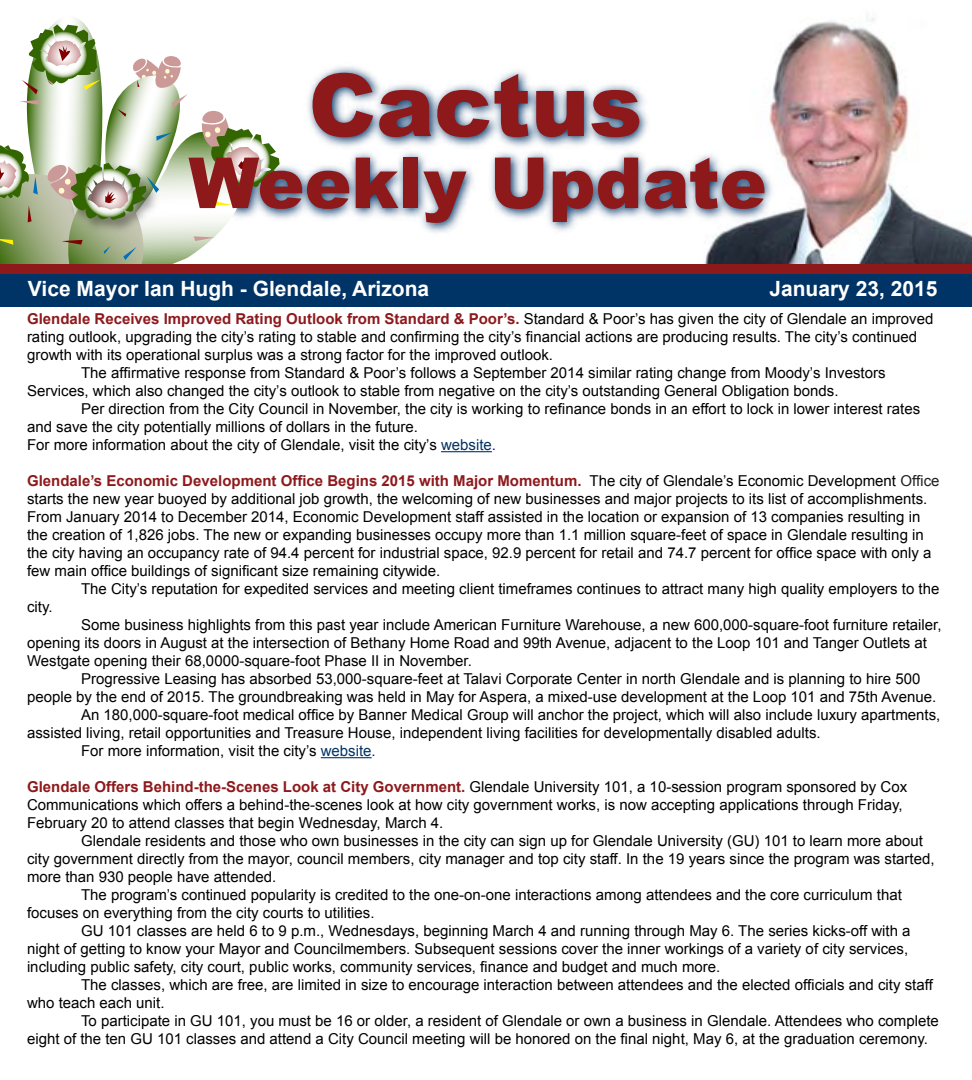
<style>
.page{position:relative;width:972px;height:1080px;background:#fff}
.page>*{position:absolute;margin:0;border:0;box-sizing:border-box;transform-origin:0 0}
.t1{font:900 87px "Arial";color:#8e191b}
.t2{font:900 70.5px "Arial";color:#8e191b}
.t3{font:700 21px "Arial";color:#fff}
.t4{font:15px/18px "Arial";color:#000}
.t5{font:700 15px "Arial";color:#8e191c}
.s1{font-weight:400;color:#000}
.s2{color:#036}
.s3{color:#00f}
.s4{font-weight:700;color:#8e191c}
.s5{color:#202020}
</style>
<div class="page">
<img style="left:886px;top:45px;width:86px;height:219px">
<img style="left:280px;top:16px;width:606px;height:248px">
<svg style="left:0;top:18px;width:280px;height:289px"></svg>
<div style="left:0;top:264px;width:972px;height:24px;background:#8e191b"></div>
<div style="left:0;top:274px;width:972px;height:32px;background:#036"></div>
<div style="left:615px;top:6px;width:133px;height:51px;background:#fff"></div>
<hr style="left:441px;top:451px;width:51px;height:1px;background:#036">
<hr style="left:321px;top:757px;width:51px;height:1px;background:#036">
<h1 class="t1" style="left:308px;top:42px;width:335px">Cactus</h1>
<h2 class="t2" style="left:189px;top:132px;width:580px">Weekly Update</h2>
<h3 class="t3" style="left:28px;top:275px;width:403px">Vice Mayor Ian Hugh - Glendale, Arizona</h3>
<h3 class="t3" style="left:769px;top:275px;width:170px">January 23, 2015</h3>
<p class="t5" style="left:27px;top:309px;width:908px">Glendale Receives Improved Rating Outlook from Standard &amp; Poor’s. <span class="s1">Standard &amp; Poor’s has given the city of Glendale an improved</span></p>
<p class="t4" style="left:27px;top:328px;width:892px">rating outlook, upgrading the city’s rating to stable and confirming the city’s financial actions are producing results. The city’s continued</p>
<p class="t4" style="left:27px;top:346px;width:528px">growth with its operational surplus was a strong factor for the improved outlook.</p>
<p class="t4" style="left:81px;top:364px;width:806px">The affirmative response from Standard &amp; Poor’s follows a September 2014 similar rating change from Moody’s Investors</p>
<p class="t4" style="left:27px;top:382px;width:813px">Services, which also changed the city’s outlook to stable from negative on the city’s outstanding General Obligation bonds.</p>
<p class="t4" style="left:81px;top:400px;width:841px">Per direction from the City Council in November, the city is working to refinance bonds in an effort to lock in lower interest rates</p>
<p class="t4" style="left:27px;top:418px;width:393px">and save the city potentially millions of dollars in the future.</p>
<p class="t4" style="left:27px;top:436px;width:471px">For more information about the city of Glendale, visit the city’s <span class="s2">website</span><span class="s3">.</span></p>
<p class="t4" style="left:27px;top:472px;width:914px"><span class="s4">Glendale’s Economic Development Office Begins 2015 with Major Momentum.</span> The city of Glendale’s Economic Development <span class="s5">Office </span>starts the new year buoyed by additional job growth, the welcoming of new businesses and major projects to its list of accomplishments.<br>From January 2014 to December 2014, Economic Development staff assisted in the location or expansion of 13 companies resulting in the creation of 1,826 jobs. The new or expanding businesses occupy more than 1.1 million square-feet of space in Glendale resulting in the city having an occupancy rate of 94.4 percent for industrial space, 92.9 percent for retail and 74.7 percent for office space with only a few main office buildings of significant size remaining citywide.</p>
<p class="t4" style="left:81px;top:580px;width:860px">The City’s reputation for expedited services and meeting client timeframes continues to attract many high quality employers to the</p>
<p class="t4" style="left:27px;top:598px;width:27px">city.</p>
<p class="t4" style="left:27px;top:616px;width:916px;text-indent:54px">Some business highlights from this past year include American Furniture Warehouse, a new 600,000-square-foot furniture retailer, opening its doors in August at the intersection of Bethany Home Road and 99th Avenue, adjacent to the Loop 101 and Tanger Outlets at<br>Westgate opening their 68,0000-square-foot Phase II in November.</p>
<p class="t4" style="left:81px;top:670px;width:841px">Progressive Leasing has absorbed 53,000-square-feet at Talavi Corporate Center in north Glendale and is planning to hire 500</p>
<p class="t4" style="left:27px;top:688px;width:911px">people by the end of 2015. The groundbreaking was held in May for Aspera, a mixed-use development at the Loop 101 and 75th Avenue.</p>
<p class="t4" style="left:81px;top:706px;width:861px">An 180,000-square-foot medical office by Banner Medical Group will anchor the project, which will also include luxury apartments,</p>
<p class="t4" style="left:27px;top:724px;width:795px">assisted living, retail opportunities and Treasure House, independent living facilities for developmentally disabled adults.</p>
<p class="t4" style="left:81px;top:742px;width:296px">For more information, visit the city’s <span class="s2">website</span><span class="s3">.</span></p>
<p class="t4" style="left:27px;top:778px;width:882px"><span class="s4">Glendale Offers Behind-the-Scenes Look at City Government.</span> Glendale University 101, a 10-session program sponsored by Cox<br>Communications which offers a behind-the-scenes look at how city government works, is now accepting applications through Friday,<br>February 20 to attend classes that begin Wednesday, March 4.</p>
<p class="t4" style="left:81px;top:832px;width:844px">Glendale residents and those who own businesses in the city can sign up for Glendale University (GU) 101 to learn more about</p>
<p class="t4" style="left:27px;top:850px;width:909px">city government directly from the mayor, council members, city manager and top city staff. In the 19 years since the program was started,</p>
<p class="t4" style="left:27px;top:868px;width:251px">more than 930 people have attended.</p>
<p class="t4" style="left:81px;top:886px;width:822px">The program’s continued popularity is credited to the one-on-one interactions among attendees and the core curriculum that</p>
<p class="t4" style="left:27px;top:904px;width:349px">focuses on everything from the city courts to utilities.</p>
<p class="t4" style="left:81px;top:922px;width:831px">GU 101 classes are held 6 to 9 p.m., Wednesdays, beginning March 4 and running through May 6. The series kicks-off with a</p>
<p class="t4" style="left:27px;top:940px;width:883px">night of getting to know your Mayor and Councilmembers. Subsequent sessions cover the inner workings of a variety of city services,</p>
<p class="t4" style="left:27px;top:958px;width:695px">including public safety, city court, public works, community services, finance and budget and much more.</p>
<p class="t4" style="left:81px;top:976px;width:853px">The classes, which are free, are limited in size to encourage interaction between attendees and the elected officials and city staff</p>
<p class="t4" style="left:27px;top:994px;width:139px">who teach each unit.</p>
<p class="t4" style="left:81px;top:1012px;width:859px">To participate in GU 101, you must be 16 or older, a resident of Glendale or own a business in Glendale. Attendees who complete</p>
<p class="t4" style="left:27px;top:1030px;width:903px">eight of the ten GU 101 classes and attend a City Council meeting will be honored on the final night, May 6, at the graduation ceremony.</p>
</div>
